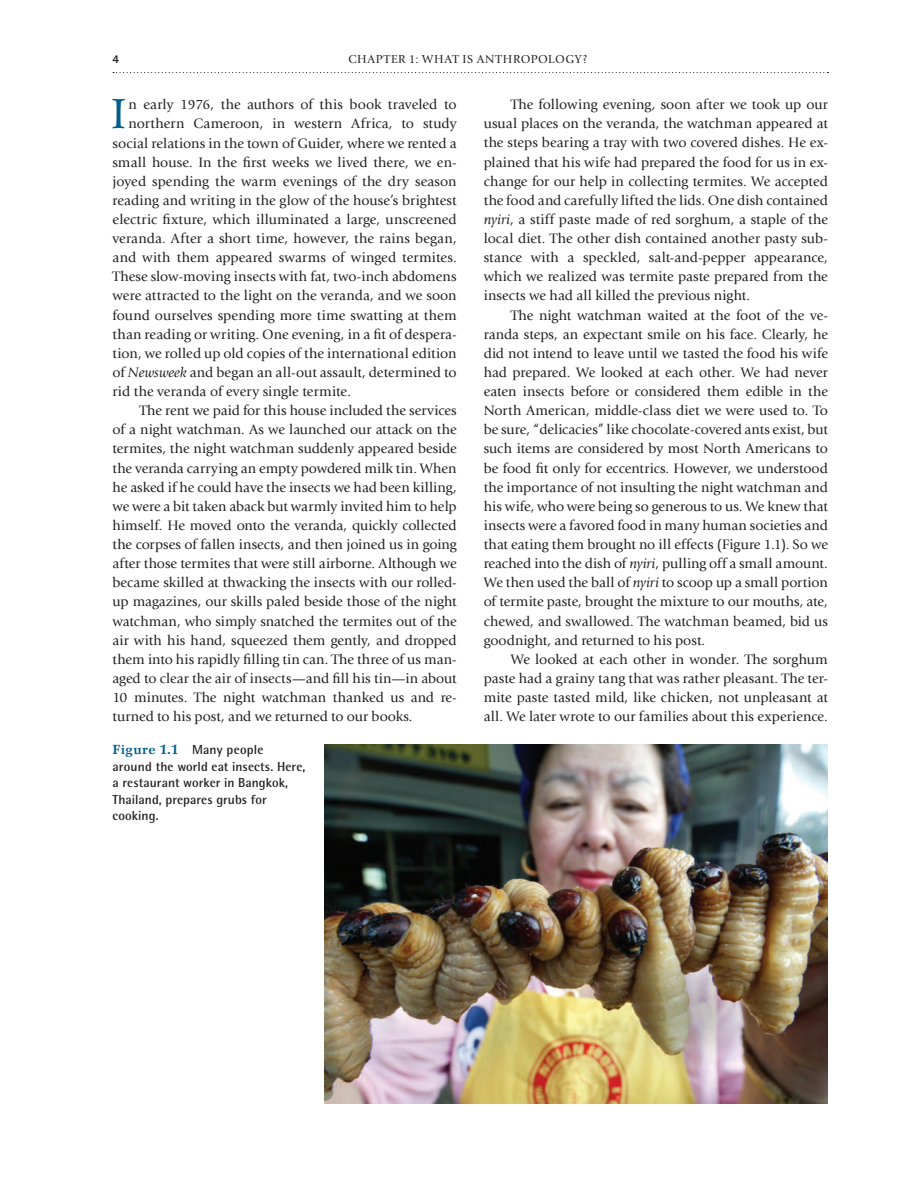
<style>
.page{position:relative;width:918px;height:1188px;background:#fff}
.page>*{position:absolute;margin:0;border:0;box-sizing:border-box;transform-origin:0 0}
.t1{font:41.55px "Wilke LT Std";color:#005e8d}
.t2{font:14.25px "Giovanni Std";color:#231f20}
.t3{font:700 13.2px/16.5px "Rotis Semi Sans Std";letter-spacing:.005em;color:#231f20}
.t4{font:12px "Giovanni Std";letter-spacing:.065em;color:#231f20}
.t5{font:800 12px "Rotis Semi Sans Std";color:#231f20}
.s1{font-style:italic}
.s2{font-family:"Wilke LT Std";color:#005e8d}
</style>
<div class="page">
<svg style="left:113px;top:72px;width:715px;height:1px"></svg>
<img style="left:324px;top:745px;width:504px;height:359px">
<p class="t5" style="left:112px;top:51px;width:8px">4</p>
<p class="t4" style="left:349px;top:52px;width:95px">CHAPTER 1: What</p>
<p class="t4" style="left:463px;top:52px;width:33px">Is Anthropology</p>
<p class="t4" style="left:583px;top:52px;width:6px">?</p>
<p class="t1" style="left:111px;top:90px;width:16px">I</p>
<p class="t2" style="left:128px;top:97px;width:330px">n early 1976, the authors of this book traveled to</p>
<p class="t2" style="left:511px;top:97px;width:319px">The following evening, soon after we took up our</p>
<p class="t2" style="left:484px;top:116px;width:346px">usual places on the veranda, the watchman appeared at</p>
<p class="t2" style="left:484px;top:135px;width:346px">the steps bearing a tray with two covered dishes. He ex-</p>
<p class="t2" style="left:484px;top:154px;width:346px">plained that his wife had prepared the food for us in ex-</p>
<p class="t2" style="left:484px;top:173px;width:346px">change for our help in collecting termites. We accepted</p>
<p class="t2" style="left:484px;top:192px;width:346px">the food and carefully lifted the lids. One dish contained</p>
<p class="t2" style="left:484px;top:211px;width:346px"><span class="s1">nyiri</span>, a stiff paste made of red sorghum, a staple of the</p>
<p class="t2" style="left:484px;top:230px;width:346px">local diet. The other dish contained another pasty sub-</p>
<p class="t2" style="left:484px;top:250px;width:346px">stance with a speckled, salt-and-pepper appearance,</p>
<p class="t2" style="left:484px;top:269px;width:346px">which we realized was termite paste prepared from the</p>
<p class="t2" style="left:484px;top:288px;width:268px">insects we had all killed the previous night.</p>
<p class="t2" style="left:511px;top:307px;width:319px">The night watchman waited at the foot of the ve-</p>
<p class="t2" style="left:484px;top:326px;width:346px">randa steps, an expectant smile on his face. Clearly, he</p>
<p class="t2" style="left:484px;top:345px;width:346px">did not intend to leave until we tasted the food his wife</p>
<p class="t2" style="left:484px;top:364px;width:346px">had prepared. We looked at each other. We had never</p>
<p class="t2" style="left:484px;top:383px;width:346px">eaten insects before or considered them edible in the</p>
<p class="t2" style="left:484px;top:403px;width:346px">North American, middle-class diet we were used to. To</p>
<p class="t2" style="left:484px;top:422px;width:346px">be sure, “delicacies” like chocolate-covered ants exist, but</p>
<p class="t2" style="left:484px;top:441px;width:346px">such items are considered by most North Americans to</p>
<p class="t2" style="left:484px;top:460px;width:346px">be food fit only for eccentrics. However, we understood</p>
<p class="t2" style="left:484px;top:479px;width:346px">the importance of not insulting the night watchman and</p>
<p class="t2" style="left:484px;top:498px;width:346px">his wife, who were being so generous to us. We knew that</p>
<p class="t2" style="left:484px;top:517px;width:346px">insects were a favored food in many human societies and</p>
<p class="t2" style="left:484px;top:536px;width:346px">that eating them brought no ill effects (Figure 1.1). So we</p>
<p class="t2" style="left:484px;top:556px;width:346px">reached into the dish of <span class="s1">nyiri</span>, pulling off a small amount.</p>
<p class="t2" style="left:484px;top:575px;width:346px">We then used the ball of <span class="s1">nyiri</span> to scoop up a small portion</p>
<p class="t2" style="left:484px;top:594px;width:346px">of termite paste, brought the mixture to our mouths, ate,</p>
<p class="t2" style="left:484px;top:613px;width:346px">chewed, and swallowed. The watchman beamed, bid us</p>
<p class="t2" style="left:484px;top:632px;width:223px">goodnight, and returned to his post.</p>
<p class="t2" style="left:511px;top:651px;width:319px">We looked at each other in wonder. The sorghum</p>
<p class="t2" style="left:484px;top:670px;width:346px">paste had a grainy tang that was rather pleasant. The ter-</p>
<p class="t2" style="left:484px;top:689px;width:346px">mite paste tasted mild, like chicken, not unpleasant at</p>
<p class="t2" style="left:484px;top:709px;width:346px">all. We later wrote to our families about this experience.</p>
<p class="t2" style="left:128px;top:116px;width:330px">northern Cameroon, in western Africa, to study</p>
<p class="t2" style="left:112px;top:135px;width:346px">social relations in the town of Guider, where we rented a</p>
<p class="t2" style="left:112px;top:154px;width:346px">small house. In the first weeks we lived there, we en-</p>
<p class="t2" style="left:112px;top:173px;width:346px">joyed spending the warm evenings of the dry season</p>
<p class="t2" style="left:112px;top:192px;width:346px">reading and writing in the glow of the house’s brightest</p>
<p class="t2" style="left:112px;top:211px;width:346px">electric fixture, which illuminated a large, unscreened</p>
<p class="t2" style="left:112px;top:230px;width:346px">veranda. After a short time, however, the rains began,</p>
<p class="t2" style="left:112px;top:250px;width:346px">and with them appeared swarms of winged termites.</p>
<p class="t2" style="left:112px;top:269px;width:346px">These slow-moving insects with fat, two-inch abdomens</p>
<p class="t2" style="left:112px;top:288px;width:346px">were attracted to the light on the veranda, and we soon</p>
<p class="t2" style="left:112px;top:307px;width:346px">found ourselves spending more time swatting at them</p>
<p class="t2" style="left:112px;top:326px;width:346px">than reading or writing. One evening, in a fit of despera-</p>
<p class="t2" style="left:112px;top:345px;width:346px">tion, we rolled up old copies of the international edition</p>
<p class="t2" style="left:112px;top:364px;width:346px">of <span class="s1">Newsweek</span> and began an all-out assault, determined to</p>
<p class="t2" style="left:112px;top:383px;width:240px">rid the veranda of every single termite.</p>
<p class="t2" style="left:140px;top:403px;width:319px">The rent we paid for this house included the services</p>
<p class="t2" style="left:112px;top:422px;width:346px">of a night watchman. As we launched our attack on the</p>
<p class="t2" style="left:112px;top:441px;width:346px">termites, the night watchman suddenly appeared beside</p>
<p class="t2" style="left:112px;top:460px;width:346px">the veranda carrying an empty powdered milk tin. When</p>
<p class="t2" style="left:112px;top:479px;width:346px">he asked if he could have the insects we had been killing,</p>
<p class="t2" style="left:112px;top:498px;width:346px">we were a bit taken aback but warmly invited him to help</p>
<p class="t2" style="left:112px;top:517px;width:346px">himself. He moved onto the veranda, quickly collected</p>
<p class="t2" style="left:112px;top:536px;width:346px">the corpses of fallen insects, and then joined us in going</p>
<p class="t2" style="left:112px;top:556px;width:346px">after those termites that were still airborne. Although we</p>
<p class="t2" style="left:112px;top:575px;width:346px">became skilled at thwacking the insects with our rolled-</p>
<p class="t2" style="left:112px;top:594px;width:346px">up magazines, our skills paled beside those of the night</p>
<p class="t2" style="left:112px;top:613px;width:346px">watchman, who simply snatched the termites out of the</p>
<p class="t2" style="left:112px;top:632px;width:346px">air with his hand, squeezed them gently, and dropped</p>
<p class="t2" style="left:112px;top:651px;width:346px">them into his rapidly filling tin can. The three of us man-</p>
<p class="t2" style="left:112px;top:670px;width:346px">aged to clear the air of insects—and fill his tin—in about</p>
<p class="t2" style="left:112px;top:689px;width:346px">10 minutes. The night watchman thanked us and re-</p>
<p class="t2" style="left:112px;top:709px;width:302px">turned to his post, and we returned to our books.</p>
<p class="t3" style="left:112px;top:741px;width:194px"><span class="s2">Figure 1.1</span> Many people around the world eat insects. Here, a restaurant worker in Bangkok,<br>Thailand, prepares grubs for cooking.</p>
</div>
